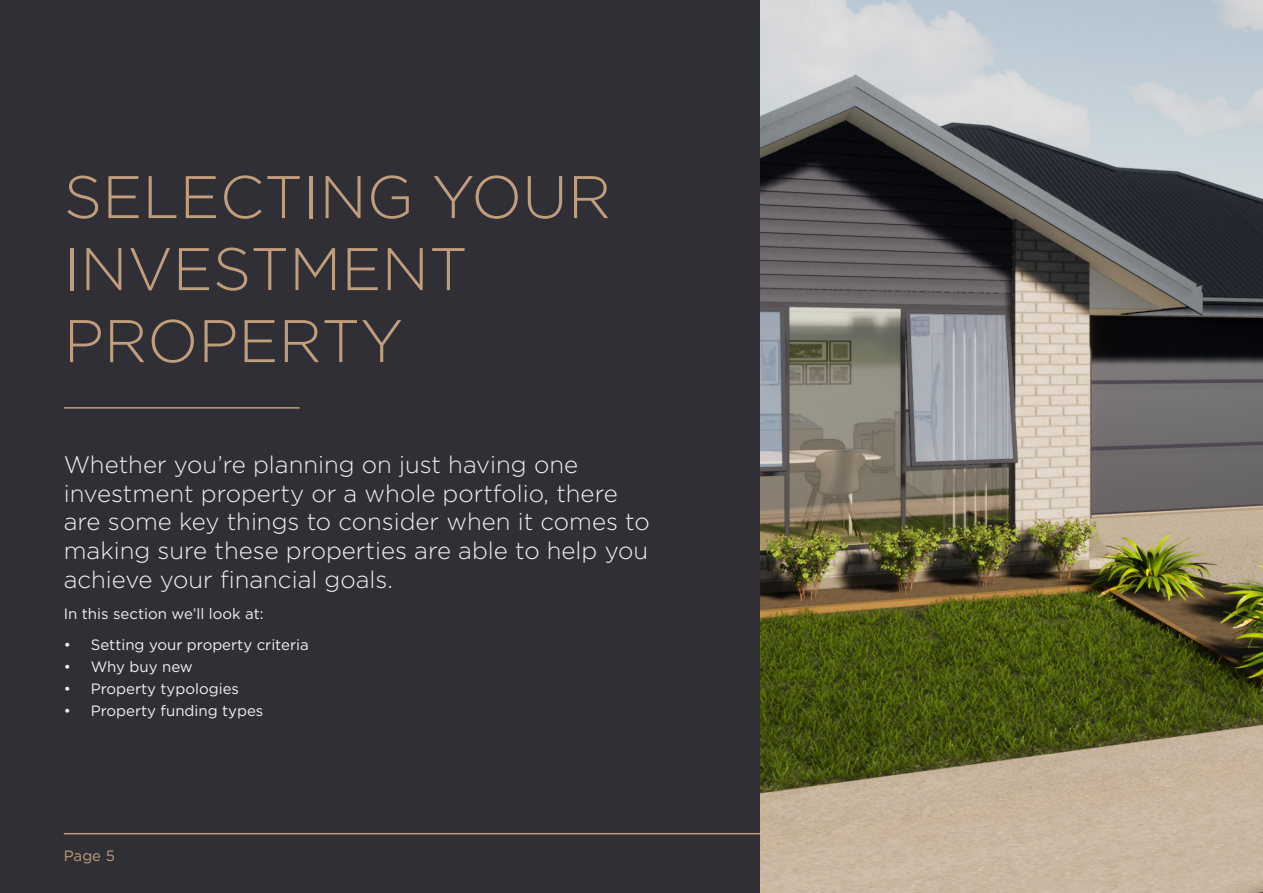
<style>
.page{position:relative;width:1263px;height:893px;background:#2f2f35}
.page>*{position:absolute;margin:0;border:0;box-sizing:border-box;transform-origin:0 0}
.t1{font:300 60px/72px "Gotham";color:#c09d7c}
.t2{font:300 24px/28.8px "Gotham";color:#f1f1f3}
.t3{font:15px "Gotham";color:#f1f1f3}
.t4{font:15px "Gotham";color:#c09d7c}
</style>
<div class="page">
<hr style="left:64px;top:833px;width:1135px;height:1px;background:#c09d7c">
<hr style="left:64px;top:407px;width:236px;height:2px;background:#c09d7c">
<img style="left:760px;top:0;width:503px;height:893px">
<h1 class="t1" style="left:64px;top:159px;width:549px">SELECTING YOUR<br>INVESTMENT<br>PROPERTY</h1>
<p class="t2" style="left:64px;top:449px;width:587px">Whether you’re planning on just having one investment property or a whole portfolio, there are some key things to consider when it comes to making sure these properties are able to help you achieve your financial goals.</p>
<p class="t3" style="left:64px;top:604px;width:202px">In this section we’ll look at:</p>
<p class="t3" style="left:64px;top:635px;width:246px">• Setting your property criteria</p>
<p class="t3" style="left:64px;top:657px;width:131px">• Why buy new</p>
<p class="t3" style="left:64px;top:679px;width:177px">• Property typologies</p>
<p class="t3" style="left:64px;top:701px;width:201px">• Property funding types</p>
<p class="t4" style="left:64px;top:846px;width:53px">Page 5</p>
</div>
